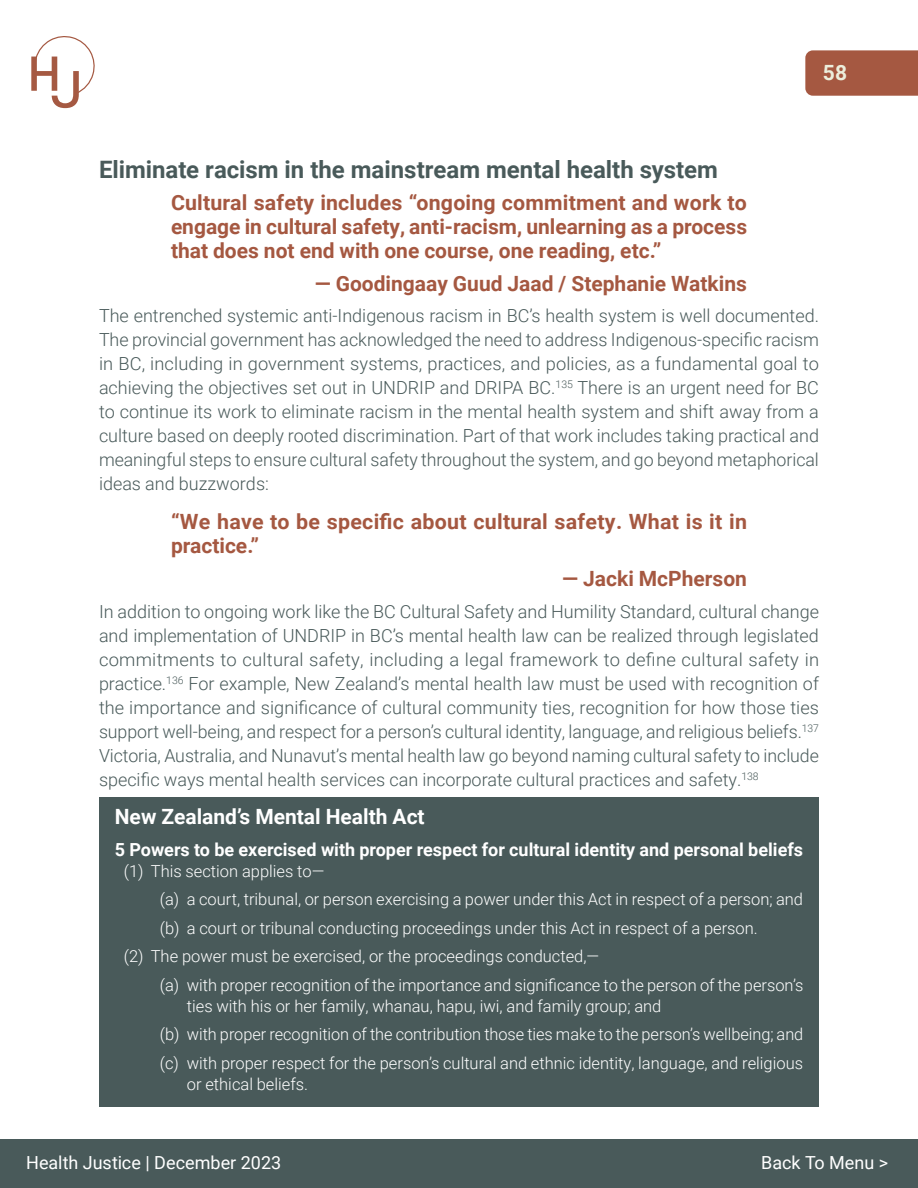
<style>
.page{position:relative;width:918px;height:1188px;background:#fff}
.page>*{position:absolute;margin:0;border:0;box-sizing:border-box;transform-origin:0 0}
.t1{font:700 24px "Roboto";color:#495a5a}
.t2{font:700 21px/24px "Roboto";color:#a55841;text-align:justify}
.t3{font:700 21px "Roboto";color:#fff}
.t4{font:700 21px "Roboto";color:#eceedc}
.t5{font:300 18px/24px "Roboto";color:#495a5a;text-align:justify}
.t6{font:700 18px "Roboto";color:#fff}
.t7{font:18px "Roboto";color:#fff}
.t8{font:300 16.5px/28.5px "Roboto";color:#fff}
</style>
<div class="page">
<div style="left:805px;top:50px;width:113px;height:46px;background:#a55841"></div>
<svg style="left:31px;top:36px;width:64px;height:72px"></svg>
<div style="left:0;top:1139px;width:918px;height:49px;background:#495a5a"></div>
<div style="left:99px;top:797px;width:720px;height:310px;background:#495a5a"></div>
<p class="t4" style="left:823px;top:58px;width:26px">58</p>
<h1 class="t1" style="left:99px;top:153px;width:621px">Eliminate racism in the mainstream mental health system</h1>
<p class="t2" style="left:171px;top:189px;width:578px">Cultural safety includes “ongoing commitment and work to engage in cultural safety, anti-racism, unlearning as a process that does not end with one course, one reading, etc.”</p>
<p class="t2" style="left:315px;top:270px;width:434px">— Goodingaay Guud Jaad / Stephanie Watkins</p>
<p class="t5" style="left:99px;top:303px;width:722px">The entrenched systemic anti-Indigenous racism in BC’s health system is well documented.<br>The provincial government has acknowledged the need to address Indigenous-specific racism in BC, including in government systems, practices, and policies, as a fundamental goal to achieving the objectives set out in UNDRIP and DRIPA BC.<sup>135</sup> There is an urgent need for BC to continue its work to eliminate racism in the mental health system and shift away from a culture based on deeply rooted discrimination. Part of that work includes taking practical and meaningful steps to ensure cultural safety throughout the system, and go beyond metaphorical ideas and buzzwords:</p>
<p class="t2" style="left:171px;top:509px;width:578px">“We have to be specific about cultural safety. What is it in practice.”</p>
<p class="t2" style="left:562px;top:566px;width:186px">— Jacki McPherson</p>
<p class="t5" style="left:99px;top:599px;width:722px">In addition to ongoing work like the BC Cultural Safety and Humility Standard, cultural change and implementation of UNDRIP in BC’s mental health law can be realized through legislated commitments to cultural safety, including a legal framework to define cultural safety in practice.<sup>136</sup> For example, New Zealand’s mental health law must be used with recognition of the importance and significance of cultural community ties, recognition for how those ties support well-being, and respect for a person’s cultural identity, language, and religious beliefs.<sup>137<br></sup>Victoria, Australia, and Nunavut’s mental health law go beyond naming cultural safety to include specific ways mental health services can incorporate cultural practices and safety.<sup>138</sup></p>
<p class="t3" style="left:115px;top:802px;width:311px">New Zealand’s Mental Health Act</p>
<p class="t6" style="left:115px;top:837px;width:690px">5 Powers to be exercised with proper respect for cultural identity and personal beliefs</p>
<p class="t8" style="left:124px;top:856px;width:202px">(1) This section applies to—</p>
<p class="t8" style="left:160px;top:885px;width:645px">(a) a court, tribunal, or person exercising a power under this Act in respect of a person; and</p>
<p class="t8" style="left:160px;top:913px;width:600px">(b) a court or tribunal conducting proceedings under this Act in respect of a person.</p>
<p class="t8" style="left:124px;top:942px;width:477px">(2) The power must be exercised, or the proceedings conducted,—</p>
<p class="t8" style="left:160px;top:970px;width:645px">(a) with proper recognition of the importance and significance to the person of the person’s</p>
<p class="t8" style="left:160px;top:991px;width:645px;text-indent:27px">ties with his or her family, whanau, hapu, iwi, and family group; and<br>(b) with proper recognition of the contribution those ties make to the person’s wellbeing; and (c) with proper respect for the person’s cultural and ethnic identity, language, and religious</p>
<p class="t8" style="left:187px;top:1069px;width:123px">or ethical beliefs.</p>
<p class="t7" style="left:26px;top:1150px;width:257px">Health Justice | December 2023</p>
<p class="t7" style="left:761px;top:1150px;width:128px">Back To Menu &gt;</p>
</div>
